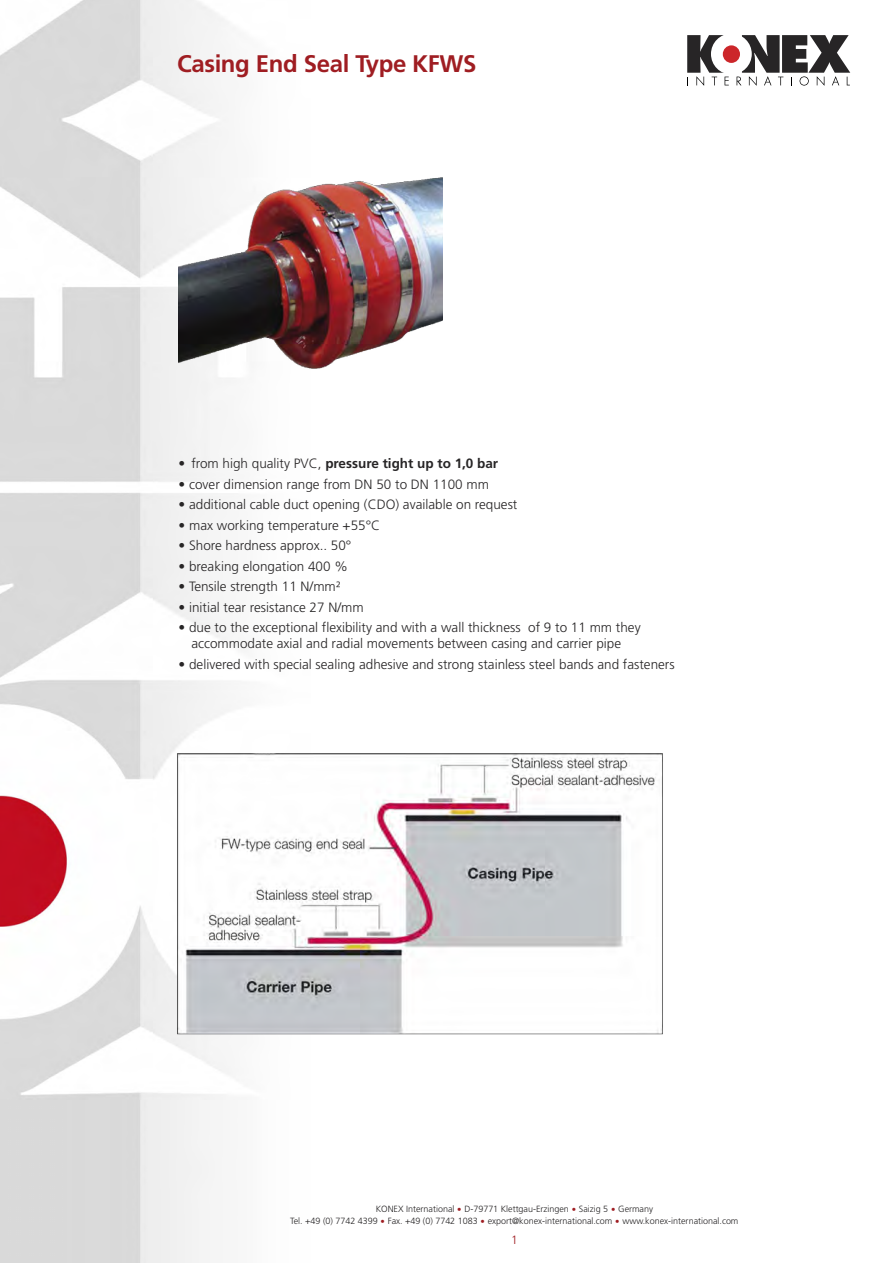
<style>
.page{position:relative;width:893px;height:1263px;background:#fff}
.page>*{position:absolute;margin:0;border:0;box-sizing:border-box;transform-origin:0 0}
.t1{font:700 24px "Frutiger";letter-spacing:-.015em;color:#9f1d22}
.t2{font:300 13.5px/16.2px "Frutiger";color:#272526;text-align:center}
.t3{font:700 13.5px "Frutiger";color:#272526}
.t4{font:300 12px "Frutiger";color:#9f1d22}
.t5{font:300 9px "Frutiger";letter-spacing:-.005em;color:#272526}
.s1{font-weight:300}
.s2{font-family:"Lucida Grande";font-weight:400;color:#9f1d22}
</style>
<div class="page">
<svg style="left:687px;top:35px;width:42px;height:51px"></svg>
<svg style="left:737px;top:35px;width:113px;height:51px"></svg>
<div style="left:711px;top:34px;width:41px;height:40px;background:#fff;border-radius:50%"></div>
<div style="left:723px;top:45px;width:17px;height:18px;background:#cc262a;border-radius:50%"></div>
<img style="left:0;top:0;width:236px;height:1263px">
<img style="left:179px;top:160px;width:263px;height:229px">
<img style="left:176px;top:752px;width:487px;height:284px">
<p class="t1" style="left:177px;top:54px;width:301px">Casing End Seal Type KFWS</p>
<p class="t3" style="left:179px;top:458px;width:321px"><span class="s1">• from high quality PVC,</span> pressure tight up to 1,0 bar</p>
<p class="t2" style="left:179px;top:477px;width:312px">• cover dimension range from DN 50 to DN 1100 mm</p>
<p class="t2" style="left:179px;top:498px;width:340px">• additional cable duct opening (CDO) available on request</p>
<p class="t2" style="left:179px;top:518px;width:203px">• max working temperature +55°C</p>
<p class="t2" style="left:179px;top:538px;width:174px">• Shore hardness approx.. 50°</p>
<p class="t2" style="left:179px;top:559px;width:171px">• breaking elongation 400 %</p>
<p class="t2" style="left:179px;top:579px;width:164px">• Tensile strength 11 N/mm²</p>
<p class="t2" style="left:179px;top:600px;width:187px">• initial tear resistance 27 N/mm</p>
<p class="t2" style="left:179px;top:620px;width:464px">• due to the exceptional flexibility and with a wall thickness of 9 to 11 mm they accommodate axial and radial movements between casing and carrier pipe</p>
<p class="t2" style="left:179px;top:657px;width:498px">• delivered with special sealing adhesive and strong stainless steel bands and fasteners</p>
<p class="t5" style="left:376px;top:1205px;width:279px">KONEX International <span class="s2">•</span> D-79771 Klettgau-Erzingen <span class="s2">•</span> Saizig 5 <span class="s2">•</span> Germany</p>
<p class="t5" style="left:290px;top:1217px;width:450px">Tel. +49 (0) 7742 4399 <span class="s2">•</span> Fax. +49 (0) 7742 1083 <span class="s2">•</span> export@konex-international.com <span class="s2">•</span> www.konex-international.com</p>
<p class="t4" style="left:511px;top:1235px;width:8px">1</p>
</div>
